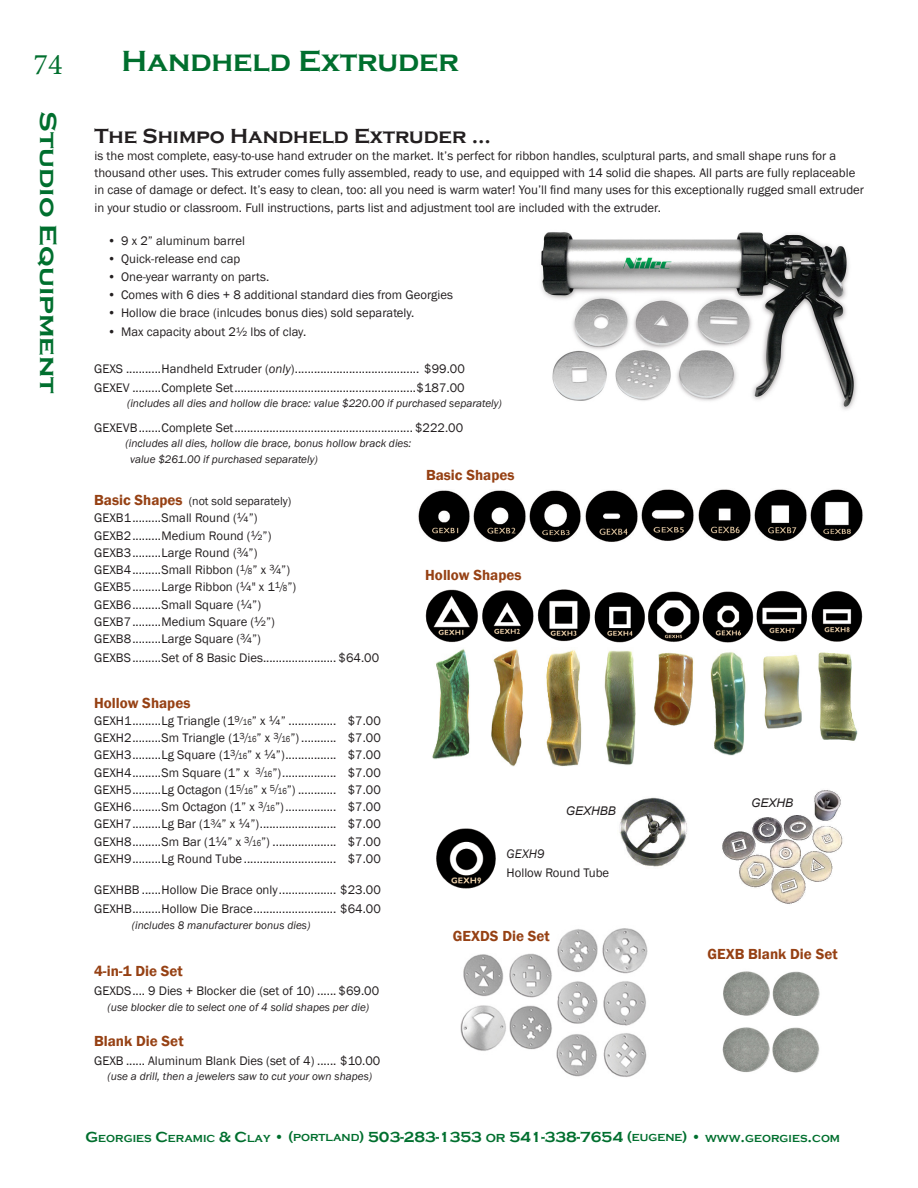
<style>
.page{position:relative;width:918px;height:1188px;background:#fff}
.page>*{position:absolute;margin:0;border:0;box-sizing:border-box;transform-origin:0 0}
.Headline{font:700 30px "Copperplate Gothic";color:#006f2e}
.t1{font:30px "Minion Pro";color:#006f2e}
.t2{font:700 24px "Copperplate Gothic";color:#006f2e;scale:1.2 1}
.Body_Splash{font:700 21px "Copperplate Gothic";color:#231f20}
.Body_Header{font:600 15px "Franklin Gothic";color:#964114}
.Body_Text{font:600 15px "Franklin Gothic";color:#964114}
.Body_Text-2{font:12.75px/17.2px "Franklin Gothic";color:#231f20}
.Body_Prices{font:12.75px "Franklin Gothic";color:#231f20}
.Body_Header-2{font:12.75px "Franklin Gothic";color:#231f20}
.Body_Prices_1-col{font:12.75px "Franklin Gothic";color:#231f20}
.Body_Prices_1-col-2{font:italic 12.75px "Franklin Gothic";color:#231f20}
.Body_Header-3{font:12px "Franklin Gothic";color:#231f20}
.t3{font:italic 12px "Arial";color:#231f20}
.Body_Prices-2{font:italic 11.25px "Franklin Gothic";color:#231f20}
.Body_Text-3{font:italic 11.25px "Franklin Gothic";color:#231f20}
.t4{font:700 10.5px "Copperplate Gothic";color:#006f2e}
.s1{font-style:italic}
.s2{font-weight:600;font-size:15px;color:#964114}
.s3{font-size:13.5px}
.s4{font-size:11.85px}
.s5{font-size:9px}
.s6{color:#fff}
.s7{font-size:15px}
.s8{font-size:12px}
</style>
<div class="page">
<img style="left:436px;top:828px;width:60px;height:61px">
<img style="left:425px;top:589px;width:53px;height:53px">
<img style="left:432px;top:649px;width:38px;height:111px">
<img style="left:482px;top:590px;width:52px;height:52px">
<img style="left:491px;top:649px;width:32px;height:117px">
<img style="left:537px;top:589px;width:53px;height:53px">
<img style="left:546px;top:650px;width:36px;height:116px">
<img style="left:594px;top:591px;width:160px;height:52px">
<img style="left:604px;top:650px;width:32px;height:115px">
<img style="left:654px;top:652px;width:40px;height:74px">
<img style="left:710px;top:652px;width:36px;height:103px">
<img style="left:756px;top:590px;width:107px;height:52px">
<img style="left:763px;top:654px;width:39px;height:75px">
<img style="left:818px;top:652px;width:40px;height:89px">
<img style="left:460px;top:928px;width:188px;height:149px">
<img style="left:418px;top:490px;width:52px;height:52px">
<img style="left:754px;top:489px;width:53px;height:52px">
<img style="left:698px;top:489px;width:53px;height:52px">
<img style="left:641px;top:489px;width:53px;height:52px">
<img style="left:585px;top:490px;width:53px;height:52px">
<img style="left:473px;top:490px;width:108px;height:52px">
<img style="left:810px;top:489px;width:53px;height:52px">
<img style="left:722px;top:971px;width:98px;height:102px">
<img style="left:541px;top:232px;width:316px;height:178px">
<img style="left:619px;top:797px;width:69px;height:70px">
<img style="left:722px;top:790px;width:121px;height:114px">
<h1 class="t1" style="left:34px;top:44px;width:30px">74</h1>
<h2 class="t2" style="left:61px;top:111px;width:237px;rotate:90deg">Studio Equipment</h2>
<p class="Headline" style="left:122px;top:45px;width:339px">Handheld Extruder</p>
<p class="Body_Splash" style="left:94px;top:124px;width:398px">The Shimpo Handheld Extruder ...</p>
<p class="Body_Text-2" style="left:94px;top:147px;width:771px">is the most complete, easy-to-use hand extruder on the market. It’s perfect for ribbon handles, sculptural parts, and small shape runs for a thousand other uses. This extruder comes fully assembled, ready to use, and equipped with 14 solid die shapes. All parts are fully replaceable in case of damage or defect. It’s easy to clean, too: all you need is warm water! You’ll find many uses for this exceptionally rugged small extruder in your studio or classroom. Full instructions, parts list and adjustment tool are included with the extruder.</p>
<p class="Body_Text-2" style="left:108px;top:232px;width:139px">• 9 x 2” aluminum barrel</p>
<p class="Body_Text-2" style="left:108px;top:250px;width:134px">• Quick-release end cap</p>
<p class="Body_Text-2" style="left:108px;top:268px;width:163px">• One-year warranty on parts.</p>
<p class="Body_Text-2" style="left:108px;top:286px;width:347px">• Comes with 6 dies + 8 additional standard dies from Georgies</p>
<p class="Body_Text-2" style="left:108px;top:304px;width:308px">• Hollow die brace (inlcudes bonus dies) sold separately.</p>
<p class="Body_Text-2" style="left:108px;top:323px;width:200px">• Max capacity about 2½ lbs of clay.</p>
<p class="Body_Prices" style="left:94px;top:361px;width:372px">GEXS ...........Handheld Extruder (<span class="s1">only</span>)....................................... $99.00</p>
<p class="Body_Prices" style="left:94px;top:380px;width:372px">GEXEV .........Complete Set.........................................................$187.00</p>
<p class="Body_Prices-2" style="left:127px;top:396px;width:376px">(includes all dies and hollow die brace: value $220.00 if purchased separately)</p>
<p class="Body_Header-2" style="left:94px;top:420px;width:371px">GEXEVB.......Complete Set........................................................ $222.00</p>
<p class="Body_Prices-2" style="left:126px;top:437px;width:287px">(includes all dies, hollow die brace, bonus hollow brack dies:</p>
<p class="Body_Prices-2" style="left:130px;top:452px;width:189px">value $261.00 if purchased separately)</p>
<p class="Body_Header-3" style="left:94px;top:494px;width:199px"><span class="s2">Basic Shapes</span> (not sold separately)</p>
<p class="Body_Text-2" style="left:94px;top:510px;width:165px">GEXB1.........Small Round (<span class="s3">¼</span>”)</p>
<p class="Body_Text-2" style="left:94px;top:527px;width:179px">GEXB2.........Medium Round (<span class="s3">½</span>”)</p>
<p class="Body_Text-2" style="left:94px;top:544px;width:165px">GEXB3.........Large Round (<span class="s3">¾</span>”)</p>
<p class="Body_Text-2" style="left:94px;top:562px;width:197px">GEXB4.........Small Ribbon (<sup>1</sup><span class="s4">/</span><span class="s5">8</span>” x <span class="s3">¾</span>”)</p>
<p class="Body_Text-2" style="left:94px;top:579px;width:204px">GEXB5.........Large Ribbon (<span class="s3">¼</span>" x 1<sup>1</sup><span class="s4">/</span><span class="s5">8</span>”)</p>
<p class="Body_Text-2" style="left:94px;top:596px;width:169px">GEXB6.........Small Square (<span class="s3">¼</span>”)</p>
<p class="Body_Text-2" style="left:94px;top:613px;width:182px">GEXB7.........Medium Square (<span class="s3">½</span>”)</p>
<p class="Body_Text-2" style="left:94px;top:631px;width:168px">GEXB8.........Large Square (<span class="s3">¾</span>”)</p>
<p class="Body_Text-2" style="left:94px;top:649px;width:287px">GEXBS.........Set of 8 Basic Dies....................... $64.00</p>
<p class="Body_Header" style="left:94px;top:693px;width:98px">Hollow Shapes</p>
<p class="Body_Text-2" style="left:94px;top:712px;width:288px">GEXH1.........Lg Triangle (1<sup>9</sup><span class="s5">/16</span>” x <span class="s3">¼</span>” ...............<span class="s6">0</span> $7.00</p>
<p class="Body_Text-2" style="left:94px;top:730px;width:288px">GEXH2.........Sm Triangle (1<sup>3</sup><span class="s4">/</span><span class="s5">16</span>” x <sup>3</sup><span class="s4">/</span><span class="s5">16</span>”) ...........<span class="s6">0</span> $7.00</p>
<p class="Body_Text-2" style="left:94px;top:747px;width:288px">GEXH3.........Lg Square (1<sup>3</sup><span class="s4">/</span><span class="s5">16</span>” x <span class="s3">¼</span>”)................<span class="s6">0</span> $7.00</p>
<p class="Body_Text-2" style="left:94px;top:764px;width:288px">GEXH4.........Sm Square (1” x <sup>3</sup><span class="s4">/</span><span class="s5">16</span>”).................<span class="s6">0</span> $7.00</p>
<p class="Body_Text-2" style="left:94px;top:781px;width:288px">GEXH5.........Lg Octagon (1<sup>5</sup><span class="s4">/</span><span class="s5">16</span>” x <sup>5</sup><span class="s4">/</span><span class="s5">16</span>”) ............<span class="s6">0</span> $7.00</p>
<p class="Body_Text-2" style="left:94px;top:799px;width:288px">GEXH6.........Sm Octagon (1” x <sup>3</sup><span class="s4">/</span><span class="s5">16</span>”)................<span class="s6">0</span> $7.00</p>
<p class="Body_Text-2" style="left:94px;top:816px;width:288px">GEXH7.........Lg Bar (1¾” x <span class="s3">¼</span>”)........................<span class="s6">0</span> $7.00</p>
<p class="Body_Text-2" style="left:94px;top:833px;width:288px">GEXH8.........Sm Bar (1<span class="s3">¼</span>” x <sup>3</sup><span class="s4">/</span><span class="s5">16</span>”) ....................<span class="s6">0</span> $7.00</p>
<p class="Body_Text-2" style="left:94px;top:850px;width:288px">GEXH9.........Lg Round Tube .............................<span class="s6">0</span> $7.00</p>
<p class="Body_Text-2" style="left:94px;top:882px;width:288px">GEXHBB ......Hollow Die Brace only.................. $23.00</p>
<p class="Body_Text-2" style="left:94px;top:901px;width:288px">GEXHB.........Hollow Die Brace.......................... $64.00</p>
<p class="Body_Text-3" style="left:132px;top:918px;width:180px">(includes 8 manufacturer bonus dies)</p>
<p class="Body_Header" style="left:94px;top:962px;width:90px">4-in-1 Die Set</p>
<p class="Body_Header-2" style="left:94px;top:983px;width:287px">GEXDS.... 9 Dies + Blocker die (set of 10) ...... $69.00</p>
<p class="Body_Text-3" style="left:108px;top:1000px;width:263px">(use blocker die to select one of 4 solid shapes per die)</p>
<p class="Body_Text" style="left:94px;top:1032px;width:91px">Blank Die Set</p>
<p class="Body_Text-2" style="left:94px;top:1052px;width:288px">GEXB ...... Aluminum Blank Dies (set of 4) ...... $10.00</p>
<p class="Body_Text-3" style="left:108px;top:1070px;width:266px">(use a drill, then a jewelers saw to cut your own shapes)</p>
<p class="Body_Header" style="left:426px;top:466px;width:90px">Basic Shapes</p>
<p class="Body_Header" style="left:425px;top:566px;width:98px">Hollow Shapes</p>
<p class="t3" style="left:566px;top:803px;width:52px">GEXHBB</p>
<p class="Body_Prices_1-col-2" style="left:507px;top:846px;width:40px">GEXH9</p>
<p class="Body_Prices_1-col" style="left:507px;top:865px;width:104px">Hollow Round Tube</p>
<p class="Body_Header" style="left:453px;top:927px;width:98px">GEXDS Die Set</p>
<p class="t3" style="left:751px;top:795px;width:44px">GEXHB</p>
<p class="Body_Header" style="left:708px;top:945px;width:132px">GEXB Blank Die Set</p>
<p class="t4" style="left:85px;top:1133px;width:756px"><span class="s7">G</span>EORGIES <span class="s7">C</span>ERAMIC <span class="s7">&amp; C</span>LAY <span class="s7">• (</span>PORTLAND<span class="s7">) 503-283-1353</span> <span class="s8">OR</span> <span class="s7">541-338-7654 (</span>EUGENE<span class="s7">) •</span> WWW<span class="s7">.</span>GEORGIES<span class="s7">.</span>COM</p>
</div>
